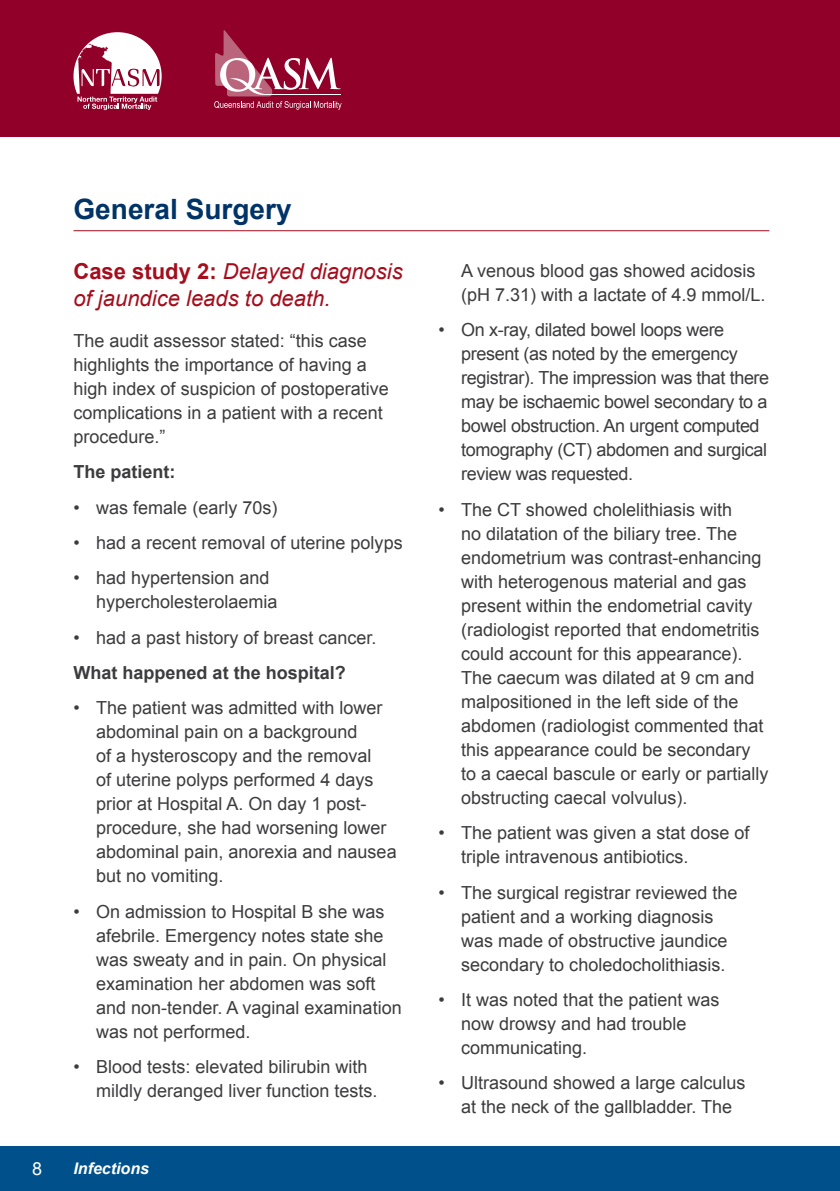
<style>
.page{position:relative;width:840px;height:1191px;background:#fff}
.page>*{position:absolute;margin:0;border:0;box-sizing:border-box;transform-origin:0 0}
.Heading{font:700 28px "Arial";color:#003368}
.SubHeading{font:italic 22px/26.4px "Arial";color:#a40d1c}
.Bullet{font:18px/24px "Arial";color:#3c3c3e}
.Bullet-2{font:18px/24px "Arial";letter-spacing:-.02em;color:#3c3c3e}
.Body{font:18px/24px "Arial";color:#3c3c3e}
.Body-2{font:700 18px "Arial";color:#3c3c3e}
.t1{font:18px "Arial";color:#fff}
.t2{font:italic 700 16px "Arial";color:#fff}
.s1{font-weight:700;font-style:normal}
</style>
<div class="page">
<div style="left:0;top:0;width:839px;height:136px;background:#900029"></div>
<svg style="left:73px;top:32px;width:88px;height:78px"></svg>
<svg style="left:214px;top:30px;width:127px;height:80px"></svg>
<hr style="left:264px;top:94px;width:76px;height:1px;background:#fff">
<div style="left:0;top:1146px;width:839px;height:45px;background:#00508b"></div>
<hr style="left:73px;top:230px;width:695px;height:1px;background:#a40d1c">
<p class="Heading" style="left:73px;top:193px;width:219px">General Surgery</p>
<p class="SubHeading" style="left:73px;top:258px;width:330px"><span class="s1">Case study 2:</span> Delayed diagnosis of jaundice leads to death.</p>
<p class="Body" style="left:73px;top:328px;width:317px">The audit assessor stated: “this case highlights the importance of having a high index of suspicion of postoperative complications in a patient with a recent procedure.”</p>
<p class="Body-2" style="left:73px;top:462px;width:104px">The patient:</p>
<p class="Bullet" style="left:73px;top:495px;width:205px">• was female (early 70s)</p>
<p class="Bullet" style="left:73px;top:530px;width:330px">• had a recent removal of uterine polyps</p>
<p class="Bullet" style="left:96px;top:566px;width:183px;text-indent:-23px">• had hypertension and hypercholesterolaemia</p>
<p class="Bullet" style="left:73px;top:625px;width:304px">• had a past history of breast cancer.</p>
<p class="Body-2" style="left:73px;top:662px;width:274px">What happened at the hospital?</p>
<p class="Bullet" style="left:96px;top:696px;width:302px;text-indent:-23px">• The patient was admitted with lower abdominal pain on a background<br>of a hysteroscopy and the removal<br>of uterine polyps performed 4 days prior at Hospital A. On day 1 post&shy;procedure, she had worsening lower abdominal pain, anorexia and nausea but no vomiting.</p>
<p class="Bullet" style="left:96px;top:899px;width:307px;text-indent:-23px">• On admission to Hospital B she was afebrile. Emergency notes state she was sweaty and in pain. On physical examination her abdomen was soft and non-tender. A vaginal examination was not performed.</p>
<p class="Bullet" style="left:96px;top:1054px;width:283px;text-indent:-23px">• Blood tests: elevated bilirubin with mildly deranged liver function tests.</p>
<p class="t1" style="left:32px;top:1158px;width:12px">8</p>
<p class="t2" style="left:73px;top:1159px;width:77px">Infections</p>
<p class="Bullet" style="left:461px;top:258px;width:306px">A venous blood gas showed acidosis (pH 7.31) with a lactate of 4.9 mmol/L.</p>
<p class="Bullet-2" style="left:461px;top:318px;width:309px;text-indent:-23px">• On x-ray, dilated bowel loops were present (as noted by the emergency registrar). The impression was that there may be ischaemic bowel secondary to a bowel obstruction. An urgent computed tomography (CT) abdomen and surgical review was requested.</p>
<p class="Bullet" style="left:461px;top:497px;width:309px;text-indent:-23px">• The CT showed cholelithiasis with<br>no dilatation of the biliary tree. The endometrium was contrast-enhancing with heterogenous material and gas present within the endometrial cavity (radiologist reported that endometritis could account for this appearance).<br>The caecum was dilated at 9 cm and malpositioned in the left side of the abdomen (radiologist commented that this appearance could be secondary to a caecal bascule or early or partially obstructing caecal volvulus).</p>
<p class="Bullet" style="left:461px;top:821px;width:290px;text-indent:-23px">• The patient was given a stat dose of triple intravenous antibiotics.</p>
<p class="Bullet" style="left:461px;top:880px;width:278px;text-indent:-23px">• The surgical registrar reviewed the patient and a working diagnosis was made of obstructive jaundice secondary to choledocholithiasis.</p>
<p class="Bullet" style="left:461px;top:987px;width:260px;text-indent:-23px">• It was noted that the patient was now drowsy and had trouble communicating.</p>
<p class="Bullet" style="left:438px;top:1071px;width:308px;text-align:center">• Ultrasound showed a large calculus at the neck of the gallbladder. The</p>
</div>
